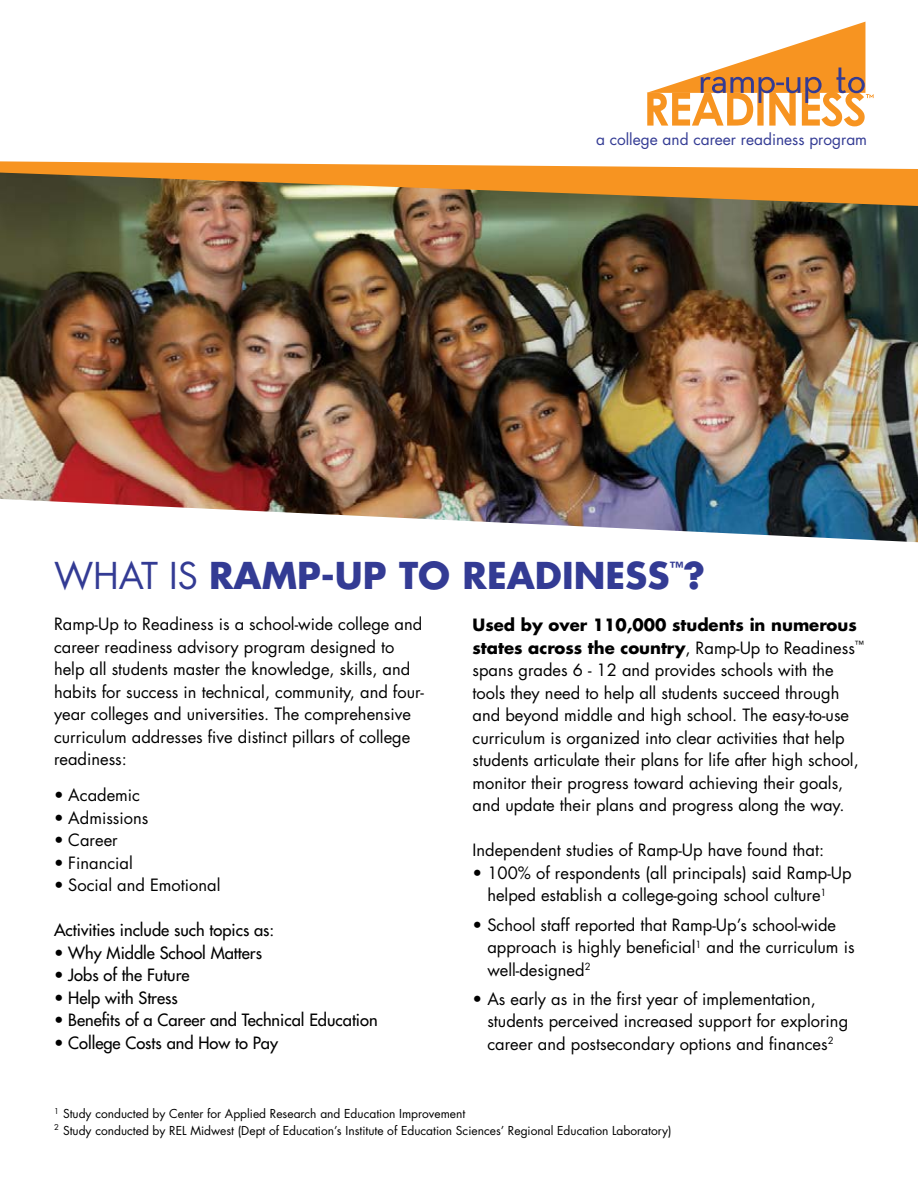
<style>
.page{position:relative;width:918px;height:1188px;background:#fff}
.page>*{position:absolute;margin:0;border:0;box-sizing:border-box;transform-origin:0 0}
.t1{font:700 36px "Futura Std";color:#333b94}
.t2{font:16.5px/22.5px "Futura Std";color:#000}
.t3{font:500 16.5px "Futura Std";color:#000}
.t4{font:15.45px "Futura Std";color:#333b94}
.t5{font:700 15px "Futura Std";color:#333b94}
.t6{font:12px/16.5px "Futura Std";color:#000}
.s1{font-weight:400}
.s2{font-weight:500}
.s3{font-weight:700}
</style>
<div class="page">
<svg style="left:647px;top:22px;width:227px;height:104px"></svg>
<img style="left:0;top:206px;width:918px;height:336px">
<svg style="left:0;top:161px;width:918px;height:45px;background:#c48c44"></svg>
<p class="t4" style="left:596px;top:129px;width:273px">a college and career readiness program</p>
<h1 class="t1" style="left:54px;top:552px;width:653px"><span class="s1">WHAT IS</span> RAMP-UP TO READINESS ?</h1>
<p class="t5" style="left:670px;top:557px;width:16px">™</p>
<p class="t2" style="left:54px;top:613px;width:371px">Ramp-Up to Readiness is a school-wide college and career readiness advisory program designed to help all students master the knowledge, skills, and habits for success in technical, community, and four&shy;year colleges and universities. The comprehensive curriculum addresses five distinct pillars of college readiness:</p>
<p class="t2" style="left:54px;top:784px;width:88px"><span class="s2">•</span> Academic</p>
<p class="t2" style="left:54px;top:807px;width:96px"><span class="s2">•</span> Admissions</p>
<p class="t2" style="left:54px;top:829px;width:65px"><span class="s2">•</span> Career</p>
<p class="t2" style="left:54px;top:852px;width:80px"><span class="s2">•</span> Financial</p>
<p class="t2" style="left:54px;top:874px;width:168px"><span class="s2">•</span> Social and Emotional</p>
<p class="t3" style="left:54px;top:920px;width:222px">Activities include such topics as:</p>
<p class="t3" style="left:54px;top:942px;width:210px">• Why Middle School Matters</p>
<p class="t3" style="left:54px;top:965px;width:137px">• Jobs of the Future</p>
<p class="t3" style="left:54px;top:987px;width:125px">• Help with Stress</p>
<p class="t3" style="left:54px;top:1010px;width:325px">• Benefits of a Career and Technical Education</p>
<p class="t3" style="left:54px;top:1032px;width:226px">• College Costs and How to Pay</p>
<p class="t2" style="left:472px;top:614px;width:393px"><span class="s3">Used by over 110,000 students in numerous states across the country</span>, Ramp-Up to Readiness<sup>™ </sup>spans grades 6 - 12 and provides schools with the tools they need to help all students succeed through and beyond middle and high school. The easy-to-use curriculum is organized into clear activities that help students articulate their plans for life after high school, monitor their progress toward achieving their goals, and update their plans and progress along the way.</p>
<p class="t2" style="left:473px;top:839px;width:353px">Independent studies of Ramp-Up have found that:</p>
<p class="t2" style="left:487px;top:862px;width:366px;text-indent:-15px">• 100% of respondents (all principals) said Ramp-Up helped establish a college-going school culture<sup>1</sup></p>
<p class="t2" style="left:487px;top:913px;width:369px;text-indent:-15px">• School staff reported that Ramp-Up’s school-wide approach is highly beneficial<sup>1</sup> and the curriculum is well-designed<sup>2</sup></p>
<p class="t2" style="left:487px;top:988px;width:362px;text-indent:-15px">• As early as in the first year of implementation, students perceived increased support for exploring career and postsecondary options and finances<sup>2</sup></p>
<p class="t6" style="left:54px;top:1106px;width:619px"><sup>1</sup> Study conducted by Center for Applied Research and Education Improvement<br><sup>2</sup> Study conducted by REL Midwest (Dept of Education’s Institute of Education Sciences’ Regional Education Laboratory)</p>
</div>
